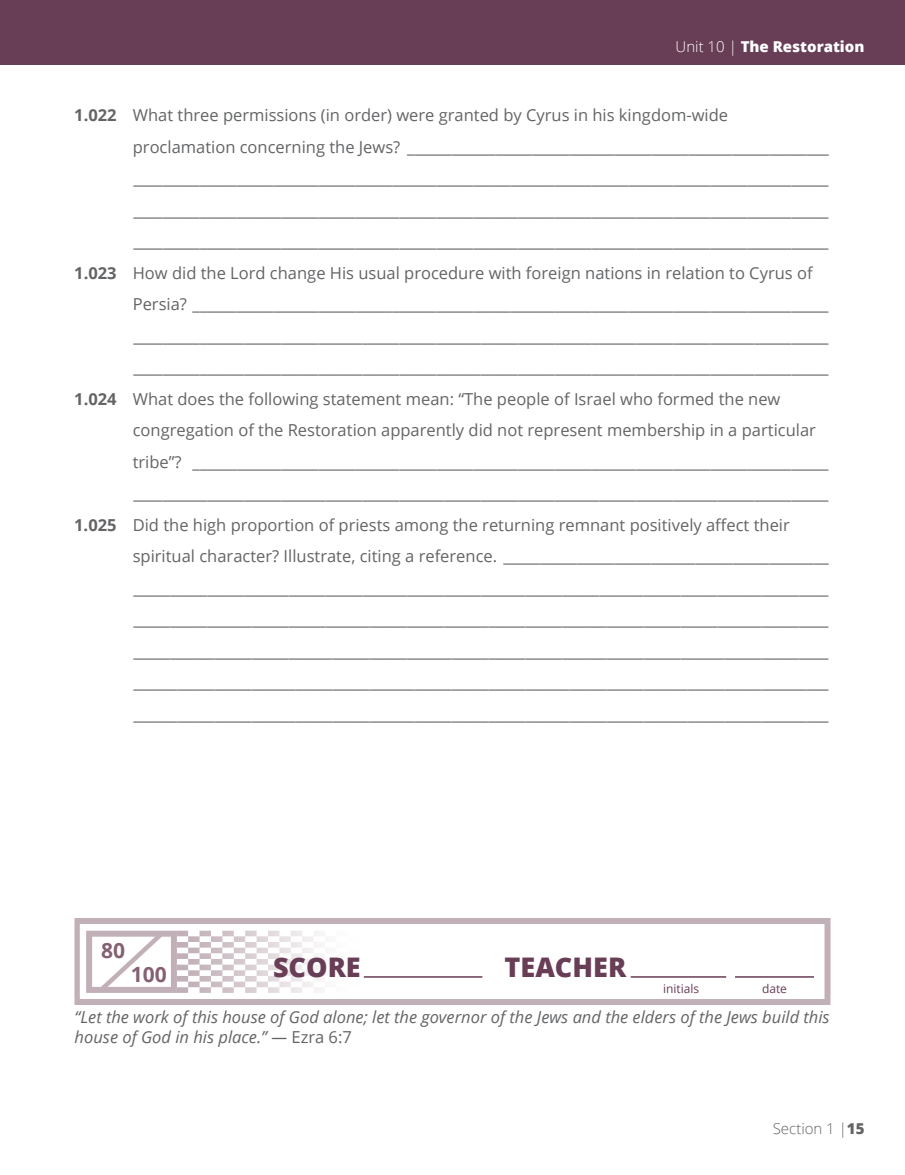
<style>
.page{position:relative;width:905px;height:1175px;background:#fff}
.page>*{position:absolute;margin:0;border:0;box-sizing:border-box;transform-origin:0 0}
.t1{font:800 27px "Open Sans";color:#683d56}
.t2{font:700 21px "Open Sans";color:#846072}
.t3{font:16.5px "Open Sans";color:#636466}
.t4{font:italic 16.5px/19.8px "Open Sans";color:#636466}
.t5{font:800 15px "Open Sans";color:#fff}
.t6{font:300 15px "Open Sans";color:#636466}
.t7{font:12px "Open Sans";color:#683d56}
.s1{font-weight:300}
.s2{font-weight:700}
.s3{font-style:normal}
.s4{font-weight:800}
</style>
<div class="page">
<div style="left:0;top:0;width:904px;height:65px;background:#683d56"></div>
<svg style="left:74px;top:918px;width:756px;height:87px"></svg>
<svg style="left:86px;top:927px;width:273px;height:69px"></svg>
<hr style="left:364px;top:976px;width:118px;height:1px;background:#683d56">
<hr style="left:630px;top:976px;width:96px;height:1px;background:#683d56">
<hr style="left:735px;top:976px;width:79px;height:1px;background:#683d56">
<p class="t5" style="left:675px;top:35px;width:190px"><span class="s1">Unit 10 |</span> The Restoration</p>
<p class="t3" style="left:74px;top:104px;width:655px"><span class="s2">1.022</span> What three permissions (in order) were granted by Cyrus in his kingdom-wide</p>
<p class="t3" style="left:133px;top:135px;width:697px">proclamation concerning the Jews? _________________________________________________________</p>
<p class="t3" style="left:133px;top:167px;width:696px">______________________________________________________________________________________________</p>
<p class="t3" style="left:133px;top:198px;width:696px">______________________________________________________________________________________________</p>
<p class="t3" style="left:133px;top:230px;width:696px">______________________________________________________________________________________________</p>
<p class="t3" style="left:74px;top:261px;width:739px"><span class="s2">1.023</span> How did the Lord change His usual procedure with foreign nations in relation to Cyrus of</p>
<p class="t3" style="left:133px;top:293px;width:697px">Persia? ______________________________________________________________________________________</p>
<p class="t3" style="left:133px;top:324px;width:696px">______________________________________________________________________________________________</p>
<p class="t3" style="left:133px;top:356px;width:696px">______________________________________________________________________________________________</p>
<p class="t3" style="left:74px;top:387px;width:707px"><span class="s2">1.024</span> What does the following statement mean: “The people of Israel who formed the new</p>
<p class="t3" style="left:133px;top:419px;width:684px">congregation of the Restoration apparently did not represent membership in a particular</p>
<p class="t3" style="left:133px;top:450px;width:697px">tribe”? ______________________________________________________________________________________</p>
<p class="t3" style="left:133px;top:482px;width:696px">______________________________________________________________________________________________</p>
<p class="t3" style="left:74px;top:513px;width:717px"><span class="s2">1.025</span> Did the high proportion of priests among the returning remnant positively affect their</p>
<p class="t3" style="left:133px;top:545px;width:697px">spiritual character? Illustrate, citing a reference. ____________________________________________</p>
<p class="t3" style="left:133px;top:576px;width:696px">______________________________________________________________________________________________</p>
<p class="t3" style="left:133px;top:608px;width:696px">______________________________________________________________________________________________</p>
<p class="t3" style="left:133px;top:639px;width:696px">______________________________________________________________________________________________</p>
<p class="t3" style="left:133px;top:671px;width:696px">______________________________________________________________________________________________</p>
<p class="t3" style="left:133px;top:702px;width:696px">______________________________________________________________________________________________</p>
<p class="t2" style="left:101px;top:935px;width:25px">80</p>
<p class="t2" style="left:131px;top:959px;width:37px">100</p>
<h1 class="t1" style="left:273px;top:946px;width:89px">SCORE</h1>
<h1 class="t1" style="left:504px;top:946px;width:123px">TEACHER</h1>
<p class="t7" style="left:663px;top:980px;width:38px">initials</p>
<p class="t7" style="left:762px;top:980px;width:26px">date</p>
<p class="t4" style="left:75px;top:1007px;width:756px">“Let the work of this house of God alone; let the governor of the Jews and the elders of the Jews build this house of God in his place.” — <span class="s3">Ezra 6:7</span></p>
<p class="t6" style="left:772px;top:1118px;width:93px">Section 1 |<span class="s4">15</span></p>
</div>
